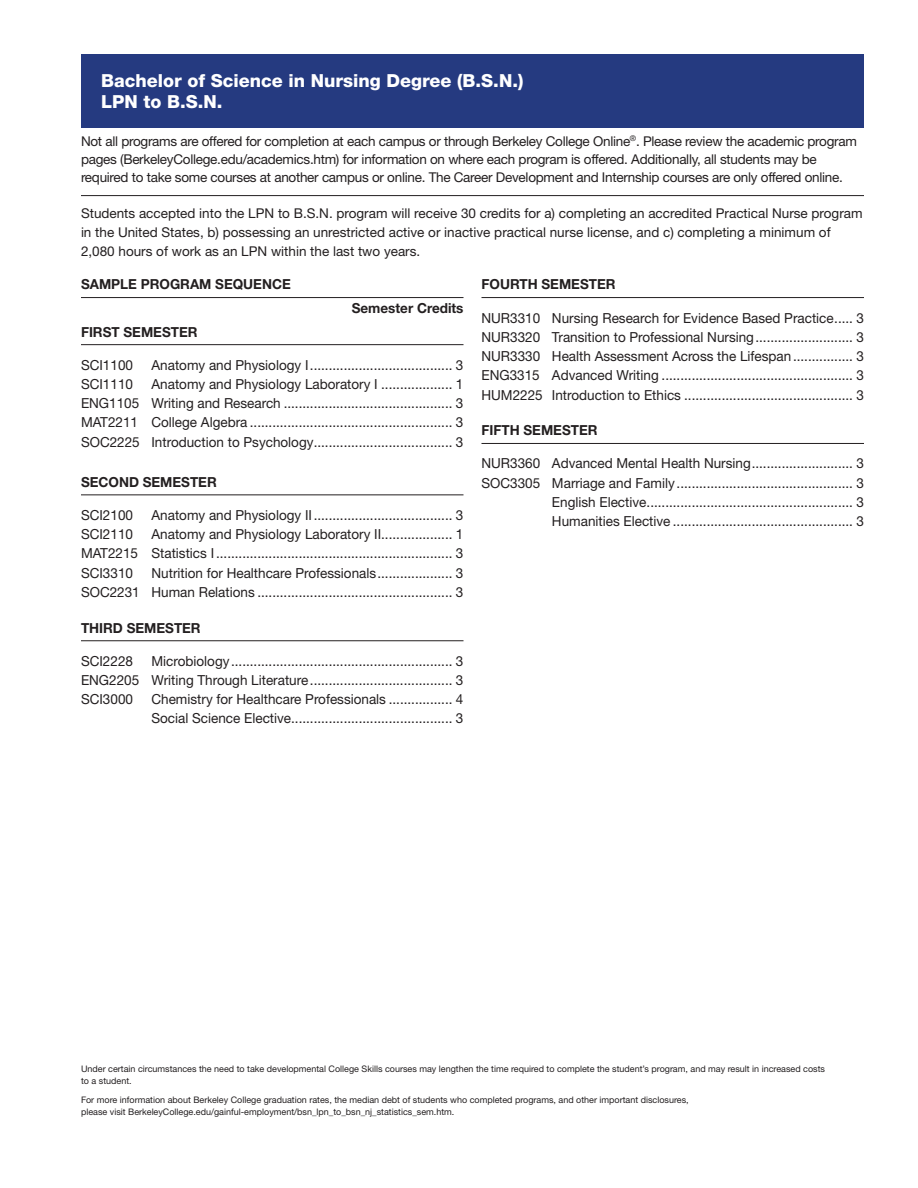
<style>
.page{position:relative;width:918px;height:1188px;background:#fff}
.page>*{position:absolute;margin:0;border:0;box-sizing:border-box;transform-origin:0 0}
.degree{font:800 18px/21px "Helvetica Neue";color:#fff}
.course{font:13.8px "Helvetica Neue";color:#231f20}
.quarter{font:700 13.8px "Helvetica Neue";color:#231f20}
.sample_program{font:700 13.8px "Helvetica Neue";color:#231f20}
.QtrHrsCredit{font:700 13.8px "Helvetica Neue";color:#231f20}
.t1{font:13.5px/18px "Helvetica Neue LT Std";letter-spacing:-.02em;color:#231f20}
.course-2{font:13.5px/18.8px "Helvetica Neue";color:#231f20}
.course-3{font:9px/12px "Helvetica Neue";color:#231f20}
</style>
<div class="page">
<hr style="left:81px;top:195px;width:783px;height:1px;background:#231f20">
<div style="left:81px;top:54px;width:783px;height:73px;background:#253a80"></div>
<hr style="left:81px;top:297px;width:383px;height:1px;background:#231f20">
<hr style="left:81px;top:344px;width:383px;height:1px;background:#231f20">
<hr style="left:81px;top:494px;width:383px;height:1px;background:#231f20">
<hr style="left:81px;top:640px;width:383px;height:1px;background:#231f20">
<hr style="left:482px;top:297px;width:382px;height:1px;background:#231f20">
<hr style="left:482px;top:443px;width:382px;height:1px;background:#231f20">
<p class="degree" style="left:101px;top:70px;width:424px">Bachelor of Science in Nursing Degree (B.S.N.)<br>LPN to B.S.N.</p>
<p class="t1" style="left:81px;top:132px;width:777px">Not all programs are offered for completion at each campus or through Berkeley College Online<sup>®</sup>. Please review the academic program pages (BerkeleyCollege.edu/academics.htm) for information on where each program is offered. Additionally, all students may be required to take some courses at another campus or online. The Career Development and Internship courses are only offered online.</p>
<p class="course-2" style="left:81px;top:204px;width:783px">Students accepted into the LPN to B.S.N. program will receive 30 credits for a) completing an accredited Practical Nurse program in the United States, b) possessing an unrestricted active or inactive practical nurse license, and c) completing a minimum of<br>2,080 hours of work as an LPN within the last two years.</p>
<p class="sample_program" style="left:81px;top:276px;width:211px">SAMPLE PROGRAM SEQUENCE</p>
<p class="QtrHrsCredit" style="left:352px;top:300px;width:113px">Semester Credits</p>
<p class="quarter" style="left:81px;top:323px;width:118px">FIRST SEMESTER</p>
<p class="course" style="left:81px;top:357px;width:54px">SCI1100</p>
<p class="course" style="left:151px;top:357px;width:314px">Anatomy and Physiology I...................................... 3</p>
<p class="course" style="left:81px;top:376px;width:54px">SCI1110</p>
<p class="course" style="left:151px;top:376px;width:314px">Anatomy and Physiology Laboratory I ................... 1</p>
<p class="course" style="left:81px;top:395px;width:384px">ENG1105 Writing and Research ............................................. 3</p>
<p class="course" style="left:81px;top:414px;width:384px">MAT2211 College Algebra ...................................................... 3</p>
<p class="course" style="left:81px;top:433px;width:384px">SOC2225 Introduction to Psychology..................................... 3</p>
<p class="quarter" style="left:81px;top:473px;width:137px">SECOND SEMESTER</p>
<p class="course" style="left:81px;top:507px;width:54px">SCI2100</p>
<p class="course" style="left:151px;top:507px;width:314px">Anatomy and Physiology II..................................... 3</p>
<p class="course" style="left:81px;top:526px;width:54px">SCI2110</p>
<p class="course" style="left:151px;top:526px;width:314px">Anatomy and Physiology Laboratory II................... 1</p>
<p class="course" style="left:81px;top:545px;width:384px">MAT2215 Statistics I............................................................... 3</p>
<p class="course" style="left:81px;top:564px;width:54px">SCI3310</p>
<p class="course" style="left:151px;top:564px;width:314px">Nutrition for Healthcare Professionals.................... 3</p>
<p class="course" style="left:81px;top:584px;width:384px">SOC2231 Human Relations .................................................... 3</p>
<p class="quarter" style="left:81px;top:619px;width:121px">THIRD SEMESTER</p>
<p class="course" style="left:81px;top:653px;width:54px">SCI2228</p>
<p class="course" style="left:151px;top:653px;width:314px">Microbiology........................................................... 3</p>
<p class="course" style="left:81px;top:672px;width:384px">ENG2205 Writing Through Literature...................................... 3</p>
<p class="course" style="left:81px;top:691px;width:54px">SCI3000</p>
<p class="course" style="left:151px;top:691px;width:314px">Chemistry for Healthcare Professionals ................. 4</p>
<p class="course" style="left:151px;top:710px;width:314px">Social Science Elective........................................... 3</p>
<p class="quarter" style="left:482px;top:276px;width:136px">FOURTH SEMESTER</p>
<p class="course" style="left:482px;top:309px;width:354px">NUR3310 Nursing Research for Evidence Based Practice</p>
<p class="course" style="left:856px;top:309px;width:9px">3</p>
<p class="course" style="left:482px;top:329px;width:384px">NUR3320 Transition to Professional Nursing.......................... 3</p>
<p class="course" style="left:482px;top:348px;width:384px">NUR3330 Health Assessment Across the Lifespan................ 3</p>
<p class="course" style="left:482px;top:367px;width:384px">ENG3315 Advanced Writing ................................................... 3</p>
<p class="course" style="left:482px;top:386px;width:384px">HUM2225 Introduction to Ethics ............................................. 3</p>
<p class="quarter" style="left:482px;top:422px;width:118px">FIFTH SEMESTER</p>
<p class="course" style="left:482px;top:455px;width:384px">NUR3360 Advanced Mental Health Nursing........................... 3</p>
<p class="course" style="left:482px;top:475px;width:384px">SOC3305 Marriage and Family ............................................... 3</p>
<p class="course" style="left:552px;top:494px;width:314px">English Elective....................................................... 3</p>
<p class="course" style="left:552px;top:513px;width:314px">Humanities Elective ................................................ 3</p>
<p class="course-3" style="left:81px;top:1063px;width:746px">Under certain circumstances the need to take developmental College Skills courses may lengthen the time required to complete the student’s program, and may result in increased costs to a student.</p>
<p class="course-3" style="left:81px;top:1093px;width:609px">For more information about Berkeley College graduation rates, the median debt of students who completed programs, and other important disclosures, please visit BerkeleyCollege.edu/gainful-employment/bsn_lpn_to_bsn_nj_statistics_sem.htm.</p>
</div>
